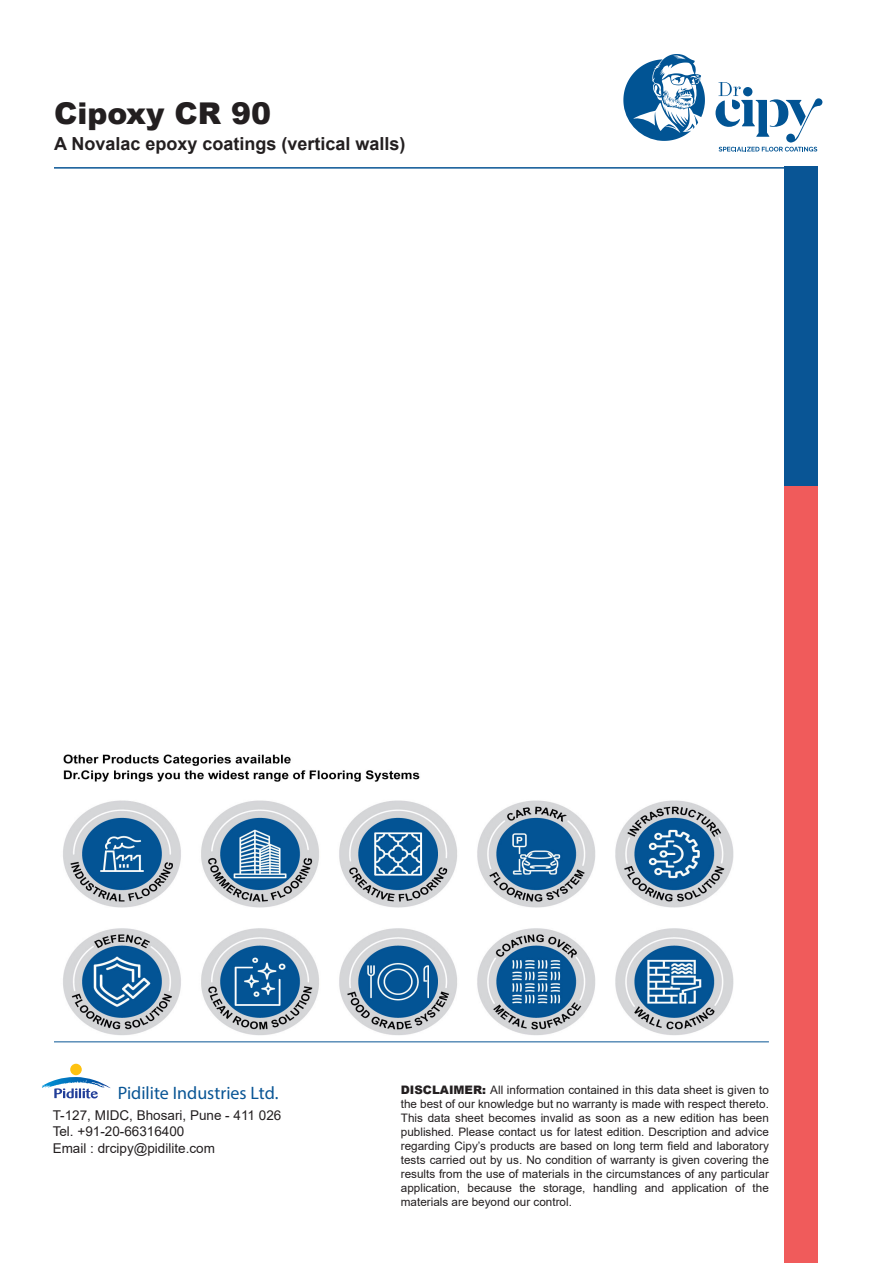
<style>
.page{position:relative;width:893px;height:1263px;background:#fff}
.page>*{position:absolute;margin:0;border:0;box-sizing:border-box;transform-origin:0 0}
.Main_Product_Name{font:900 30px "Arial";color:#231f20}
.Product_Genric_Name{font:700 18px "Arial";color:#231f20}
.t1{font:18px "Myriad Pro";color:#095595}
.t2{font:13.5px/16.2px "Arial";color:#231f20}
.t3{font:11.7px/14.1px "Arial";color:#231f20;text-align:justify}
.s1{font-weight:900}
</style>
<div class="page">
<svg style="left:715px;top:82px;width:107px;height:69px"></svg>
<svg style="left:623px;top:54px;width:82px;height:87px"></svg>
<div style="left:70px;top:1064px;width:12px;height:11px;background:#fec210;border-radius:50%"></div>
<img style="left:42px;top:1077px;width:33px;height:11px">
<svg style="left:54px;top:1088px;width:44px;height:10px"></svg>
<hr style="left:54px;top:1041px;width:715px;height:1px;background:#095595">
<img style="left:63px;top:754px;width:671px;height:281px">
<div style="left:784px;top:166px;width:34px;height:401px;background:#095595"></div>
<div style="left:784px;top:487px;width:34px;height:776px;background:#f05b5b"></div>
<hr style="left:54px;top:167px;width:761px;height:2px;background:#095595">
<p class="Main_Product_Name" style="left:54px;top:92px;width:219px">Cipoxy CR 90</p>
<p class="Product_Genric_Name" style="left:54px;top:131px;width:353px">A Novalac epoxy coatings (vertical walls)</p>
<h2 class="t1" style="left:118px;top:1082px;width:162px">Pidilite Industries Ltd.</h2>
<p class="t3" style="left:401px;top:1082px;width:370px"><span class="s1">DISCLAIMER:</span> All information contained in this data sheet is given to the best of our knowledge but no warranty is made with respect thereto.<br>This data sheet becomes invalid as soon as a new edition has been published. Please contact us for latest edition. Description and advice regarding Cipy’s products are based on long term field and laboratory tests carried out by us. No condition of warranty is given covering the results from the use of materials in the circumstances of any particular application, because the storage, handling and application of the materials are beyond our control.</p>
<p class="t2" style="left:53px;top:1107px;width:230px">T-127, MIDC, Bhosari, Pune - 411 026<br>Tel. +91-20-66316400<br>Email : drcipy@pidilite.com</p>
</div>
